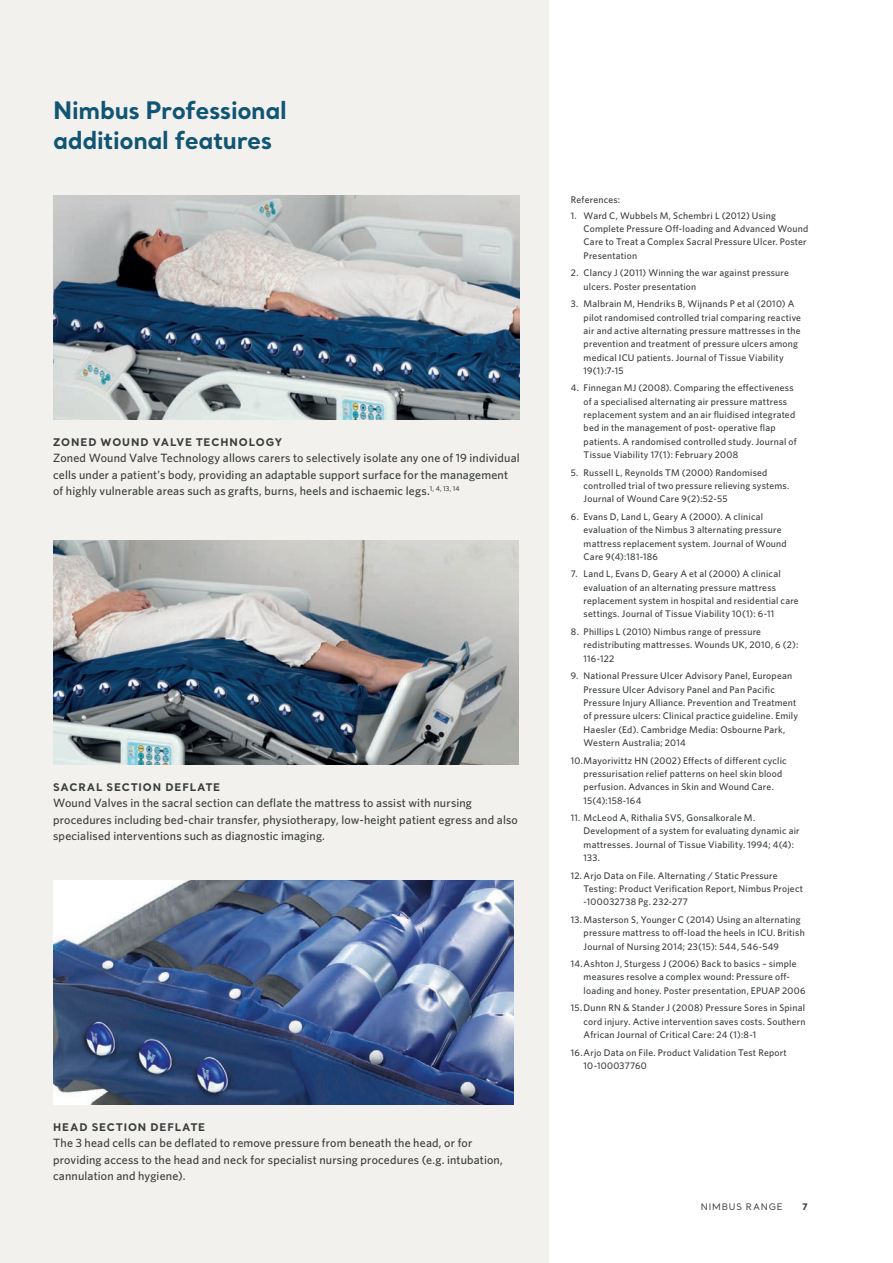
<style>
.page{position:relative;width:893px;height:1263px;background:#f2f1ee}
.page>*{position:absolute;margin:0;border:0;box-sizing:border-box;transform-origin:0 0}
.t1{font:700 24px/30px "Santral";letter-spacing:-.015em;color:#115575}
.t2{font:500 12px/16.5px "Whitney";letter-spacing:.015em;color:#393d3d}
.t3{font:700 10.5px "Santral";letter-spacing:.09em;color:#393d3d}
.t4{font:500 9.6px/13.4px "Whitney";letter-spacing:.02em;color:#393d3d}
.t5{font:9px "Santral";letter-spacing:.1em;color:#393d3d}
.t6{font:700 9px "Santral";color:#393d3d}
</style>
<div class="page">
<img style="left:53px;top:196px;width:467px;height:224px">
<img style="left:53px;top:880px;width:460px;height:224px">
<img style="left:53px;top:540px;width:466px;height:224px">
<div style="left:549px;top:0;width:344px;height:1263px;background:#fff"></div>
<h1 class="t1" style="left:53px;top:94px;width:235px">Nimbus Professional additional features</h1>
<p class="t3" style="left:53px;top:435px;width:231px">ZONED WOUND VALVE TECHNOLOGY</p>
<p class="t2" style="left:53px;top:450px;width:468px">Zoned Wound Valve Technology allows carers to selectively isolate any one of 19 individual cells under a patient’s body, providing an adaptable support surface for the management of highly vulnerable areas such as grafts, burns, heels and ischaemic legs.<sup>1,</sup> <sup>4,</sup> <sup>13,</sup> <sup>14</sup></p>
<p class="t3" style="left:53px;top:780px;width:168px">SACRAL SECTION DEFLATE</p>
<p class="t2" style="left:53px;top:795px;width:466px">Wound Valves in the sacral section can deflate the mattress to assist with nursing procedures including bed-chair transfer, physiotherapy, low-height patient egress and also specialised interventions such as diagnostic imaging.</p>
<p class="t3" style="left:53px;top:1119px;width:154px">HEAD SECTION DEFLATE</p>
<p class="t2" style="left:53px;top:1134px;width:451px">The 3 head cells can be deflated to remove pressure from beneath the head, or for providing access to the head and neck for specialist nursing procedures (e.g. intubation, cannulation and hygiene).</p>
<p class="t4" style="left:571px;top:193px;width:51px">References:</p>
<p class="t4" style="left:584px;top:209px;width:226px;text-indent:-13px">1. Ward C, Wubbels M, Schembri L (2012) Using Complete Pressure Off-loading and Advanced Wound Care to Treat a Complex Sacral Pressure Ulcer. Poster Presentation</p>
<p class="t4" style="left:584px;top:266px;width:207px;text-indent:-13px">2. Clancy J (2011) Winning the war against pressure ulcers. Poster presentation</p>
<p class="t4" style="left:584px;top:297px;width:219px;text-indent:-13px">3. Malbrain M, Hendriks B, Wijnands P et al (2010) A pilot randomised controlled trial comparing reactive air and active alternating pressure mattresses in the prevention and treatment of pressure ulcers among medical ICU patients. Journal of Tissue Viability 19(1):7-15</p>
<p class="t4" style="left:584px;top:381px;width:215px;text-indent:-13px">4. Finnegan MJ (2008). Comparing the effectiveness of a specialised alternating air pressure mattress replacement system and an air fluidised integrated bed in the management of post- operative flap patients. A randomised controlled study. Journal of Tissue Viability 17(1): February 2008</p>
<p class="t4" style="left:584px;top:465px;width:207px;text-indent:-13px">5. Russell L, Reynolds TM (2000) Randomised controlled trial of two pressure relieving systems.<br>Journal of Wound Care 9(2):52-55</p>
<p class="t4" style="left:584px;top:510px;width:205px;text-indent:-13px">6. Evans D, Land L, Geary A (2000). A clinical evaluation of the Nimbus 3 alternating pressure mattress replacement system. Journal of Wound Care 9(4):181-186</p>
<p class="t4" style="left:584px;top:567px;width:217px;text-indent:-13px">7. Land L, Evans D, Geary A et al (2000) A clinical evaluation of an alternating pressure mattress replacement system in hospital and residential care settings. Journal of Tissue Viability 10(1): 6-11</p>
<p class="t4" style="left:584px;top:625px;width:216px;text-indent:-13px">8. Phillips L (2010) Nimbus range of pressure redistributing mattresses. Wounds UK, 2010, 6 (2):<br>116-122</p>
<p class="t4" style="left:584px;top:669px;width:216px;text-indent:-13px">9. National Pressure Ulcer Advisory Panel, European Pressure Ulcer Advisory Panel and Pan Pacific Pressure Injury Alliance. Prevention and Treatment of pressure ulcers: Clinical practice guideline. Emily Haesler (Ed). Cambridge Media: Osbourne Park, Western Australia; 2014</p>
<p class="t4" style="left:584px;top:753px;width:205px;text-indent:-13px">10.Mayorivittz HN (2002) Effects of different cyclic pressurisation relief patterns on heel skin blood perfusion. Advances in Skin and Wound Care.<br>15(4):158-164</p>
<p class="t4" style="left:584px;top:811px;width:218px;text-indent:-13px">11. McLeod A, Rithalia SVS, Gonsalkorale M.<br>Development of a system for evaluating dynamic air mattresses. Journal of Tissue Viability. 1994; 4(4):<br>133.</p>
<p class="t4" style="left:584px;top:868px;width:221px;text-indent:-13px">12.Arjo Data on File. Alternating / Static Pressure<br>Testing: Product Verification Report, Nimbus Project -100032738 Pg. 232-277</p>
<p class="t4" style="left:584px;top:913px;width:223px;text-indent:-13px">13. Masterson S, Younger C (2014) Using an alternating pressure mattress to off-load the heels in ICU. British<br>Journal of Nursing 2014; 23(15): 544, 546-549</p>
<p class="t4" style="left:584px;top:957px;width:223px;text-indent:-13px">14.Ashton J, Sturgess J (2006) Back to basics – simple measures resolve a complex wound: Pressure off&shy;loading and honey. Poster presentation, EPUAP 2006</p>
<p class="t4" style="left:584px;top:1001px;width:223px;text-align:justify;text-indent:-13px">15. Dunn RN &amp; Stander J (2008) Pressure Sores in Spinal cord injury. Active intervention saves costs. Southern African Journal of Critical Care: 24 (1):8-1</p>
<p class="t4" style="left:584px;top:1045px;width:205px;text-indent:-13px">16.Arjo Data on File. Product Validation Test Report<br>10-100037760</p>
<p class="t5" style="left:701px;top:1201px;width:84px">NIMBUS RANGE</p>
<p class="t6" style="left:803px;top:1200px;width:7px">7</p>
</div>
